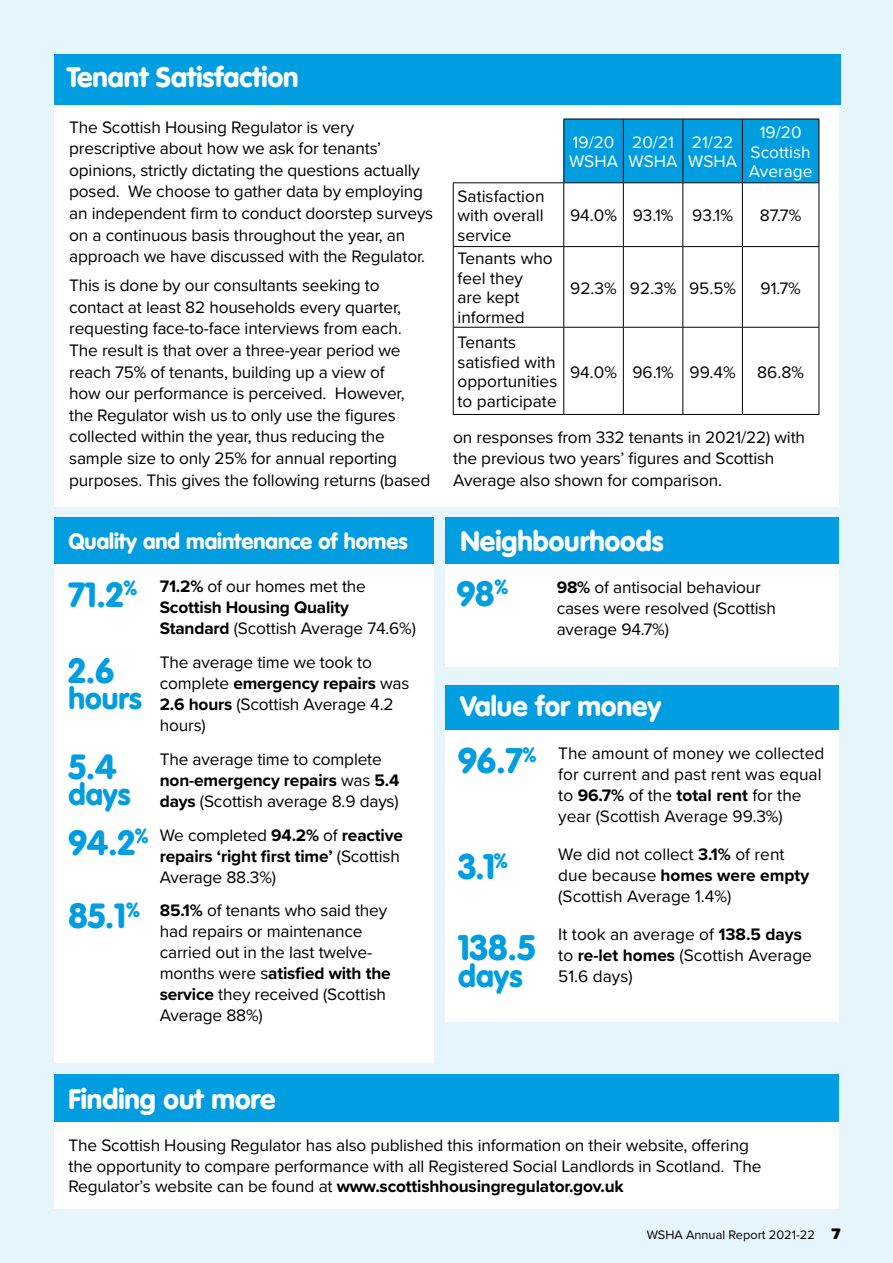
<style>
.page{position:relative;width:893px;height:1263px;background:#e6f5fc}
.page>*{position:absolute;margin:0;border:0;box-sizing:border-box;transform-origin:0 0}
.t1{font:900 35.1px "VAG Rounded";color:#009ee0}
.t2{font:900 34.5px "VAG Rounded";color:#009ee0}
.t3{font:900 31.05px "VAG Rounded";color:#009ee0}
.t4{font:900 30px "VAG Rounded";color:#009ee0}
.t5{font:900 27.75px "VAG Rounded";color:#fff}
.t6{font:900 21.75px "VAG Rounded";color:#fff}
.t7{font:17.25px/21px "Proxima Nova";letter-spacing:-.01em;color:#000}
.t8{font:700 17.25px/21px "Proxima Nova";letter-spacing:-.01em;color:#000}
.t9{font:17.25px/19.5px "Proxima Nova";color:#fff}
.t10{font:12.75px "Proxima Nova";color:#000}
.s1{font-weight:700}
.s2{font-weight:400}
.s3{font-weight:900;font-size:15.75px}
</style>
<div class="page">
<div style="left:54px;top:54px;width:786px;height:50px;background:#009ee0"></div>
<div style="left:54px;top:105px;width:785px;height:401px;background:#fff"></div>
<div style="left:54px;top:1074px;width:785px;height:58px;background:#009ee0"></div>
<div style="left:54px;top:1122px;width:785px;height:87px;background:#fff"></div>
<div style="left:445px;top:685px;width:394px;height:45px;background:#009ee0"></div>
<div style="left:54px;top:517px;width:379px;height:47px;background:#009ee0"></div>
<div style="left:445px;top:552px;width:394px;height:115px;background:#fff"></div>
<div style="left:445px;top:730px;width:394px;height:291px;background:#fff"></div>
<div style="left:54px;top:564px;width:379px;height:498px;background:#fff"></div>
<div style="left:445px;top:517px;width:394px;height:47px;background:#009ee0"></div>
<div style="left:564px;top:120px;width:255px;height:62px;background:#009ee0"></div>
<svg style="left:454px;top:183px;width:365px;height:231px"></svg>
<hr style="left:453px;top:182px;width:111px;height:1px;background:#000">
<hr style="left:453px;top:246px;width:111px;height:1px;background:#000">
<hr style="left:564px;top:246px;width:59px;height:1px;background:#000">
<hr style="left:623px;top:246px;width:60px;height:1px;background:#000">
<hr style="left:683px;top:246px;width:59px;height:1px;background:#000">
<hr style="left:742px;top:246px;width:77px;height:1px;background:#000">
<hr style="left:453px;top:327px;width:111px;height:1px;background:#000">
<hr style="left:564px;top:327px;width:59px;height:1px;background:#000">
<hr style="left:623px;top:327px;width:60px;height:1px;background:#000">
<hr style="left:683px;top:327px;width:59px;height:1px;background:#000">
<hr style="left:742px;top:327px;width:77px;height:1px;background:#000">
<hr style="left:453px;top:414px;width:111px;height:1px;background:#000">
<hr style="left:564px;top:414px;width:59px;height:1px;background:#000">
<hr style="left:623px;top:414px;width:60px;height:1px;background:#000">
<hr style="left:683px;top:414px;width:59px;height:1px;background:#000">
<hr style="left:742px;top:414px;width:77px;height:1px;background:#000">
<hr style="left:453px;top:183px;width:1px;height:63px;background:#000">
<hr style="left:453px;top:247px;width:1px;height:80px;background:#000">
<hr style="left:453px;top:328px;width:1px;height:86px;background:#000">
<hr style="left:563px;top:183px;width:1px;height:63px;background:#000">
<hr style="left:623px;top:183px;width:1px;height:63px;background:#000">
<hr style="left:682px;top:183px;width:1px;height:63px;background:#000">
<hr style="left:742px;top:183px;width:1px;height:63px;background:#000">
<hr style="left:819px;top:183px;width:1px;height:63px;background:#000">
<hr style="left:563px;top:247px;width:1px;height:80px;background:#000">
<hr style="left:623px;top:247px;width:1px;height:80px;background:#000">
<hr style="left:682px;top:247px;width:1px;height:80px;background:#000">
<hr style="left:742px;top:247px;width:1px;height:80px;background:#000">
<hr style="left:819px;top:247px;width:1px;height:80px;background:#000">
<hr style="left:563px;top:328px;width:1px;height:86px;background:#000">
<hr style="left:623px;top:328px;width:1px;height:86px;background:#000">
<hr style="left:682px;top:328px;width:1px;height:86px;background:#000">
<hr style="left:742px;top:328px;width:1px;height:86px;background:#000">
<hr style="left:819px;top:328px;width:1px;height:86px;background:#000">
<hr style="left:563px;top:119px;width:60px;height:1px;background:#000">
<hr style="left:623px;top:119px;width:60px;height:1px;background:#000">
<hr style="left:683px;top:119px;width:59px;height:1px;background:#000">
<hr style="left:564px;top:182px;width:59px;height:1px;background:#000">
<hr style="left:623px;top:182px;width:60px;height:1px;background:#000">
<hr style="left:683px;top:182px;width:59px;height:1px;background:#000">
<hr style="left:563px;top:119px;width:1px;height:63px;background:#000">
<hr style="left:623px;top:119px;width:1px;height:63px;background:#000">
<hr style="left:682px;top:119px;width:1px;height:63px;background:#000">
<hr style="left:742px;top:119px;width:77px;height:1px;background:#000">
<hr style="left:742px;top:119px;width:1px;height:63px;background:#000">
<hr style="left:819px;top:119px;width:1px;height:63px;background:#000">
<hr style="left:742px;top:182px;width:77px;height:1px;background:#000">
<h3 class="t5" style="left:67px;top:61px;width:233px">Tenant Satisfaction</h3>
<p class="t7" style="left:69px;top:115px;width:366px;line-height:21.6px">The Scottish Housing Regulator is very prescriptive about how we ask for tenants’ opinions, strictly dictating the questions actually posed. We choose to gather data by employing an independent firm to conduct doorstep surveys on a continuous basis throughout the year, an approach we have discussed with the Regulator.</p>
<p class="t7" style="left:69px;top:274px;width:363px;line-height:21.6px">This is done by our consultants seeking to contact at least 82 households every quarter, requesting face-to-face interviews from each.<br>The result is that over a three-year period we reach 75% of tenants, building up a view of<br>how our performance is perceived. However, the Regulator wish us to only use the figures collected within the year, thus reducing the sample size to only 25% for annual reporting purposes. This gives the following returns (based</p>
<p class="t6" style="left:69px;top:528px;width:341px">Quality and maintenance of homes</p>
<h2 class="t2" style="left:69px;top:574px;width:70px">71.2<sup>%</sup></h2>
<p class="t7" style="left:160px;top:575px;width:258px"><span class="s1">71.2%</span> of our homes met the<br><span class="s1">Scottish Housing Quality<br>Standard</span> (Scottish Average 74.6%)</p>
<p class="t7" style="left:160px;top:651px;width:251px">The average time we took to complete <span class="s1">emergency repairs</span> was<br><span class="s1">2.6 hours</span> (Scottish Average 4.2 hours)</p>
<p class="t7" style="left:160px;top:748px;width:241px">The average time to complete <span class="s1">non-emergency repairs</span> was <span class="s1">5.4 days</span> (Scottish average 8.9 days)</p>
<p class="t8" style="left:160px;top:824px;width:245px"><span class="s2">We completed</span> 94.2% <span class="s2">of</span> reactive repairs ‘right first time’ <span class="s2">(Scottish<br>Average 88.3%)</span></p>
<p class="t7" style="left:160px;top:899px;width:232px"><span class="s1">85.1%</span> of tenants who said they had repairs or maintenance carried out in the last twelve&shy;months were s<span class="s1">atisfied with the service</span> they received (Scottish<br>Average 88%)</p>
<h2 class="t2" style="left:69px;top:650px;width:47px">2.6</h2>
<h3 class="t4" style="left:69px;top:680px;width:75px">hours</h3>
<h2 class="t2" style="left:69px;top:746px;width:49px">5.4</h2>
<h3 class="t4" style="left:69px;top:776px;width:64px">days</h3>
<h2 class="t2" style="left:69px;top:822px;width:82px">94.2<sup>%</sup></h2>
<h2 class="t2" style="left:69px;top:895px;width:73px">85.1<sup>%</sup></h2>
<p class="t7" style="left:457px;top:186px;width:89px;line-height:19.5px;text-align:justify">Satisfaction with overall service</p>
<p class="t7" style="left:457px;top:248px;width:97px;line-height:19.5px">Tenants who feel they<br>are kept informed</p>
<p class="t7" style="left:457px;top:332px;width:101px;line-height:19.5px">Tenants satisfied with opportunities to participate</p>
<p class="t9" style="left:569px;top:132px;width:50px">19/20<br>WSHA</p>
<p class="t9" style="left:629px;top:132px;width:50px">20/21<br>WSHA</p>
<p class="t9" style="left:688px;top:132px;width:50px">21/22<br>WSHA</p>
<p class="t9" style="left:749px;top:122px;width:65px;text-align:center">19/20<br>Scottish<br>Average</p>
<p class="t7" style="left:570px;top:204px;width:164px">94.0% 93.1% 93.1%</p>
<p class="t7" style="left:760px;top:204px;width:43px">87.7%</p>
<p class="t7" style="left:570px;top:277px;width:167px">92.3% 92.3% 95.5%</p>
<p class="t7" style="left:760px;top:277px;width:42px">91.7%</p>
<p class="t7" style="left:570px;top:361px;width:167px">94.0% 96.1% 99.4%</p>
<p class="t7" style="left:757px;top:361px;width:48px">86.8%</p>
<p class="t7" style="left:453px;top:426px;width:353px">on responses from 332 tenants in 2021/22) with the previous two years’ figures and Scottish<br>Average also shown for comparison.</p>
<h3 class="t5" style="left:460px;top:524px;width:205px">Neighbourhoods</h3>
<h2 class="t2" style="left:457px;top:573px;width:53px">98<sup>%</sup></h2>
<p class="t7" style="left:557px;top:576px;width:221px"><span class="s1">98%</span> of antisocial behaviour cases were resolved (Scottish average 94.7%)</p>
<h3 class="t5" style="left:460px;top:689px;width:203px">Value for money</h3>
<h1 class="t1" style="left:458px;top:740px;width:80px">96.7<sup>%</sup></h1>
<h1 class="t1" style="left:458px;top:846px;width:51px">3.1<sup>%</sup></h1>
<h1 class="t1" style="left:458px;top:926px;width:78px">138.5</h1>
<h3 class="t3" style="left:458px;top:957px;width:66px">days</h3>
<p class="t7" style="left:558px;top:742px;width:268px">The amount of money we collected for current and past rent was equal to <span class="s1">96.7%</span> of the <span class="s1">total rent</span> for the year (Scottish Average 99.3%)</p>
<p class="t7" style="left:558px;top:843px;width:252px">We did not collect <span class="s1">3.1%</span> of rent due because <span class="s1">homes were empty </span>(Scottish Average 1.4%)</p>
<p class="t7" style="left:558px;top:923px;width:255px">It took an average of <span class="s1">138.5 days </span>to <span class="s1">re-let homes</span> (Scottish Average<br>51.6 days)</p>
<h3 class="t5" style="left:69px;top:1082px;width:209px">Finding out more</h3>
<p class="t7" style="left:69px;top:1134px;width:695px">The Scottish Housing Regulator has also published this information on their website, offering the opportunity to compare performance with all Registered Social Landlords in Scotland. The<br>Regulator’s website can be found at <span class="s1">www.scottishhousingregulator.gov.uk</span></p>
<p class="t10" style="left:647px;top:1225px;width:195px">WSHA Annual Report 2021-22 <span class="s3">7</span></p>
</div>
